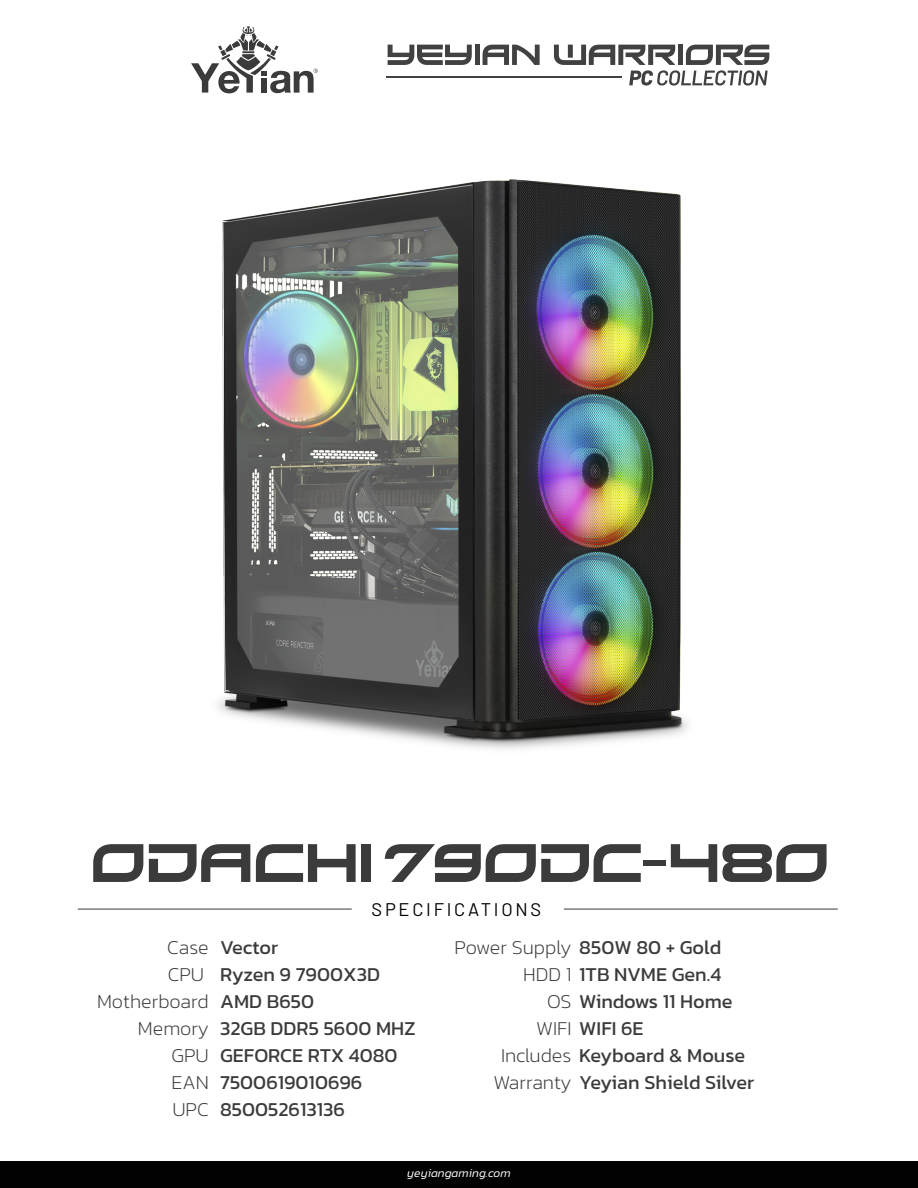
<style>
.page{position:relative;width:918px;height:1188px;background:#fff}
.page>*{position:absolute;margin:0;border:0;box-sizing:border-box;transform-origin:0 0}
.t1{font:54px "Xirod";letter-spacing:-.025em;color:#3b3b3b}
.t2{font:19.95px/27px "Kanit";color:#3b3b3b}
.t3{font:200 19.95px/27px "Kanit";color:#3b3b3b;text-align:right}
.t4{font:18.3px "Barlow";letter-spacing:.15em;color:#000}
.t5{font:italic 300 12px "Kanit";color:#fff}
.s1{font-weight:400}
.s2{font-weight:200}
</style>
<div class="page">
<svg style="left:191px;top:26px;width:127px;height:67px"></svg>
<svg style="left:388px;top:45px;width:84px;height:20px"></svg>
<div style="left:475px;top:45px;width:5px;height:20px;background:#414141"></div>
<svg style="left:483px;top:45px;width:57px;height:20px"></svg>
<svg style="left:554px;top:45px;width:215px;height:41px"></svg>
<hr style="left:386px;top:76px;width:236px;height:2px;background:#414141">
<hr style="left:78px;top:909px;width:274px;height:1px;background:#3b3b3b">
<hr style="left:564px;top:909px;width:274px;height:1px;background:#3b3b3b">
<div style="left:0;top:1162px;width:918px;height:26px;background:#010201"></div>
<img style="left:217px;top:179px;width:471px;height:570px">
<h1 class="t1" style="left:90px;top:832px;width:741px">ODACHI 79ODC-48O</h1>
<p class="t4" style="left:372px;top:896px;width:171px">SPECIFICATIONS</p>
<p class="t3" style="left:97px;top:934px;width:113px">Case<br>CPU<br>Motherboard<br>Memory<br>GPU<br>EAN<br>UPC</p>
<p class="t2" style="left:220px;top:933px;width:197px">Vector<br>Ryzen 9 7900X3D<br>AMD B650<br>32GB DDR5 5600 MHZ<br>GEFORCE RTX 4080<br>7500619010696<br>850052613136</p>
<p class="t3" style="left:454px;top:934px;width:269px">Power Supply <span class="s1">850W 80 + Gold</span></p>
<p class="t2" style="left:523px;top:960px;width:200px"><span class="s2">HDD 1</span> 1TB NVME Gen.4</p>
<p class="t2" style="left:547px;top:987px;width:187px"><span class="s2">OS</span> Windows 11 Home</p>
<p class="t2" style="left:536px;top:1014px;width:109px"><span class="s2">WIFI</span> WIFI 6E</p>
<p class="t2" style="left:501px;top:1041px;width:246px"><span class="s2">Includes</span> Keyboard &amp; Mouse</p>
<p class="t2" style="left:493px;top:1068px;width:262px"><span class="s2">Warranty</span> Yeyian Shield Silver</p>
<p class="t5" style="left:407px;top:1165px;width:105px">yeyiangaming.com</p>
</div>
